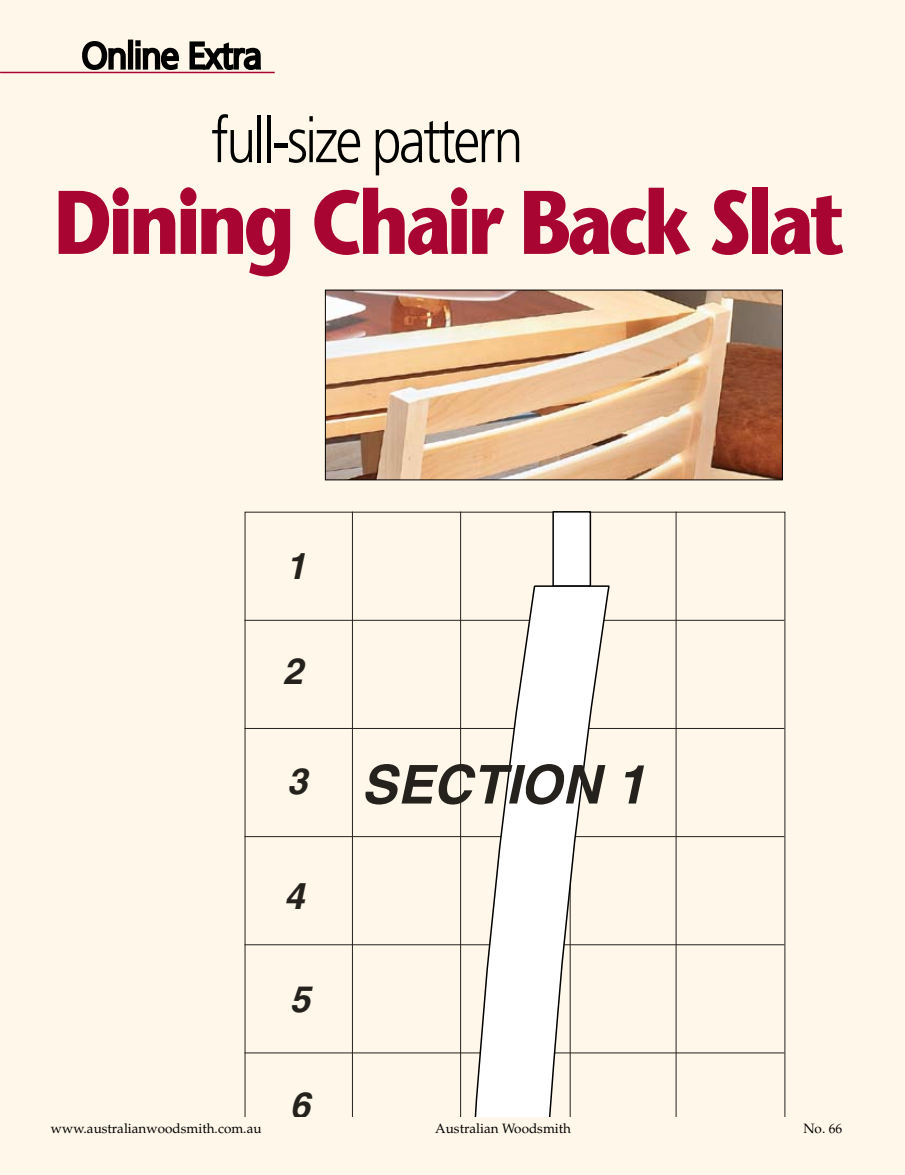
<style>
.page{position:relative;width:905px;height:1175px;background:#fff}
.page>*{position:absolute;margin:0;border:0;box-sizing:border-box;transform-origin:0 0}
.t1{font:700 90px "Stone Sans";letter-spacing:-.05em;color:#a90533;scale:.85 1}
.t2{font:300 63px "Frutiger";letter-spacing:-.05em;color:#000;scale:.85 1}
.t3{font:italic 700 53.55px "Helvetica";letter-spacing:.01em;color:#25221e}
.t4{font:italic 700 36.3px "Helvetica";color:#25221e}
.t5{font:13.5px "Palatino";color:#000}
</style>
<div class="page">
<div style="left:0;top:10px;width:904px;height:1164px;background:#fff7e9"></div>
<svg style="left:82px;top:41px;width:44px;height:29px"></svg>
<div style="left:128px;top:40px;width:5px;height:30px;border:3px solid #000"></div>
<svg style="left:135px;top:40px;width:44px;height:30px"></svg>
<svg style="left:188px;top:41px;width:75px;height:31px"></svg>
<hr style="left:0;top:72px;width:275px;height:1px;background:#a90533">
<svg style="left:244px;top:511px;width:541px;height:605px"></svg>
<hr style="left:352px;top:512px;width:1px;height:604px;background:#25221e">
<hr style="left:245px;top:620px;width:539px;height:1px;background:#25221e">
<hr style="left:245px;top:1052px;width:539px;height:1px;background:#25221e">
<hr style="left:245px;top:944px;width:539px;height:1px;background:#25221e">
<hr style="left:245px;top:836px;width:539px;height:1px;background:#25221e">
<hr style="left:245px;top:728px;width:539px;height:1px;background:#25221e">
<hr style="left:675px;top:512px;width:1px;height:604px;background:#25221e">
<svg style="left:551px;top:511px;width:41px;height:73px;background:#e7e6e6"></svg>
<svg style="left:459px;top:584px;width:151px;height:532px"></svg>
<hr style="left:460px;top:512px;width:1px;height:604px;background:#25221e">
<img style="left:327px;top:292px;width:453px;height:186px">
<h2 class="t2" style="left:211px;top:105px;width:369px">full-size pattern</h2>
<h1 class="t1" style="left:54px;top:169px;width:932px">Dining Chair Back Slat</h1>
<h3 class="t4" style="left:286px;top:544px;width:22px">1</h3>
<h3 class="t4" style="left:283px;top:649px;width:22px">2</h3>
<h3 class="t4" style="left:287px;top:759px;width:22px">3</h3>
<h3 class="t4" style="left:284px;top:873px;width:22px">4</h3>
<h3 class="t4" style="left:290px;top:977px;width:22px">5</h3>
<h3 class="t4" style="left:290px;top:1083px;width:22px">6</h3>
<h3 class="t3" style="left:361px;top:752px;width:286px">SECTION 1</h3>
<p class="t5" style="left:51px;top:1120px;width:212px">www.australianwoodsmith.com.au</p>
<p class="t5" style="left:435px;top:1120px;width:137px">Australian Woodsmith</p>
<p class="t5" style="left:803px;top:1120px;width:40px">No. 66</p>
</div>
